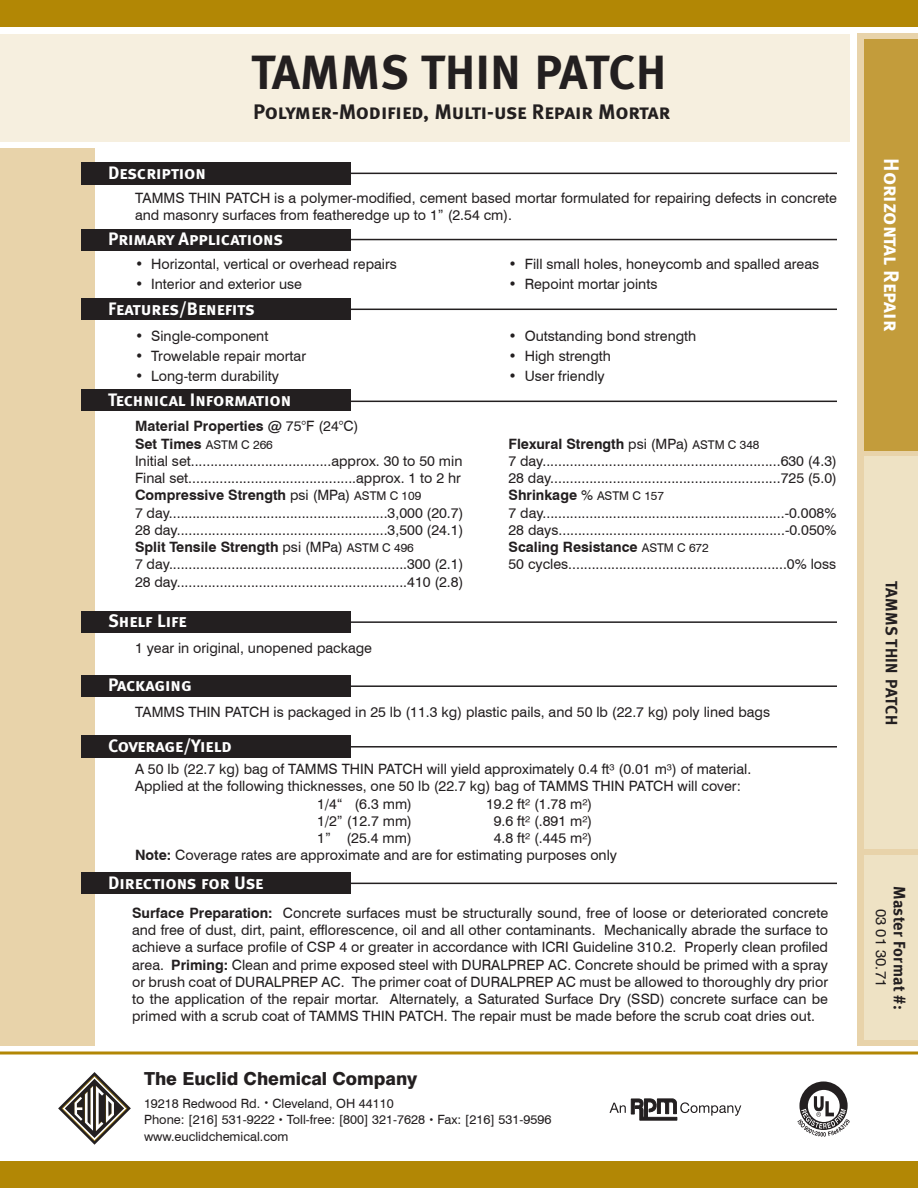
<style>
.page{position:relative;width:918px;height:1188px;background:#fff}
.page>*{position:absolute;margin:0;border:0;box-sizing:border-box;transform-origin:0 0}
.Heading_1{font:48px "Meta Bold LF Caps";letter-spacing:-.005em;color:#231f20}
.Heading_2{font:21px "Meta Bold LF Caps";letter-spacing:-.01em;color:#231f20}
.Heading_1-2{font:21px "Meta Bold LF Caps";letter-spacing:-.005em;color:#fff}
.SubHeading{font:18px "Meta Bold Caps";color:#fff}
.t1{font:800 18px "Swiss 721 BT";color:#231f20}
.SideBar_Subhead{font:700 16.5px "Meta";letter-spacing:.02em;color:#231f20}
.Side_Bar_Heading{font:700 16.5px "Meta";letter-spacing:.015em;color:#231f20}
.Side_Bar_Heading-2{font:15px "Swiss 721 BT";color:#231f20}
.Technical_Tabs{font:14.25px/17.2px "Swiss 721 BT";color:#231f20}
.Body_Copy{font:14.25px/17.2px "Swiss 721 BT";color:#231f20}
.Bullet_Copy{font:14.25px "Swiss 721 BT";color:#231f20}
.Technical_Tabs-2{font:700 14.25px "Swiss 721 BT";color:#231f20}
.t2{font:12.75px/16.5px "Swiss 721 BT";color:#231f20}
.s1{font-weight:400}
.s2{font-weight:700}
.s3{font-size:12px}
.s4{font-size:9px}
</style>
<div class="page">
<div style="left:857px;top:34px;width:61px;height:1012px;background:#e8d3aa"></div>
<div style="left:864px;top:855px;width:54px;height:185px;background:#eee2c4"></div>
<div style="left:864px;top:39px;width:54px;height:411px;background:#c39c3b"></div>
<div style="left:864px;top:457px;width:54px;height:392px;background:#eee2c4"></div>
<div style="left:0;top:148px;width:94px;height:898px;background:#e8d3aa"></div>
<div style="left:0;top:34px;width:850px;height:108px;background:#f6efdf"></div>
<div style="left:0;top:0;width:918px;height:27px;background:#b28705"></div>
<div style="left:0;top:1161px;width:918px;height:27px;background:#b28705"></div>
<hr style="left:0;top:1052px;width:918px;height:2px;background:#b28705">
<div style="left:799px;top:1082px;width:49px;height:48px;background:#231f20;border-radius:50%"></div>
<div style="left:808px;top:1090px;width:32px;height:32px;background:#fff;border-radius:50%"></div>
<svg style="left:797px;top:1096px;width:53px;height:41px"></svg>
<svg style="left:609px;top:1098px;width:132px;height:23px"></svg>
<svg style="left:58px;top:1072px;width:73px;height:73px"></svg>
<div style="left:81px;top:162px;width:270px;height:23px;background:#231f20"></div>
<hr style="left:340px;top:173px;width:497px;height:1px;background:#231f20">
<div style="left:81px;top:229px;width:270px;height:21px;background:#231f20"></div>
<hr style="left:340px;top:239px;width:497px;height:1px;background:#231f20">
<div style="left:81px;top:298px;width:270px;height:22px;background:#231f20"></div>
<hr style="left:340px;top:309px;width:497px;height:1px;background:#231f20">
<hr style="left:340px;top:401px;width:497px;height:1px;background:#231f20">
<div style="left:81px;top:389px;width:270px;height:22px;background:#231f20"></div>
<div style="left:81px;top:675px;width:270px;height:22px;background:#231f20"></div>
<hr style="left:340px;top:685px;width:497px;height:2px;background:#231f20">
<div style="left:81px;top:611px;width:270px;height:22px;background:#231f20"></div>
<hr style="left:340px;top:621px;width:497px;height:2px;background:#231f20">
<div style="left:81px;top:736px;width:270px;height:22px;background:#231f20"></div>
<hr style="left:340px;top:746px;width:497px;height:2px;background:#231f20">
<div style="left:81px;top:873px;width:270px;height:21px;background:#231f20"></div>
<hr style="left:340px;top:883px;width:497px;height:1px;background:#231f20">
<p class="Heading_1" style="left:251px;top:44px;width:417px">TAMMS THIN PATCH</p>
<p class="Heading_2" style="left:253px;top:99px;width:419px">Polymer-Modified, Multi-use Repair Mortar</p>
<p class="SubHeading" style="left:108px;top:162px;width:99px">Description</p>
<p class="Body_Copy" style="left:135px;top:189px;width:703px">TAMMS THIN PATCH is a polymer-modified, cement based mortar formulated for repairing defects in concrete and masonry surfaces from featheredge up to 1” (2.54 cm).</p>
<p class="SubHeading" style="left:108px;top:228px;width:177px">Primary Applications</p>
<p class="Bullet_Copy" style="left:135px;top:256px;width:263px">• Horizontal, vertical or overhead repairs</p>
<p class="Bullet_Copy" style="left:135px;top:276px;width:169px">• Interior and exterior use</p>
<p class="Bullet_Copy" style="left:509px;top:256px;width:312px">• Fill small holes, honeycomb and spalled areas</p>
<p class="Bullet_Copy" style="left:509px;top:276px;width:150px">• Repoint mortar joints</p>
<p class="SubHeading" style="left:108px;top:298px;width:148px">Features/Benefits</p>
<p class="Bullet_Copy" style="left:135px;top:327px;width:135px">• Single-component</p>
<p class="Bullet_Copy" style="left:135px;top:347px;width:173px">• Trowelable repair mortar</p>
<p class="Bullet_Copy" style="left:135px;top:367px;width:146px">• Long-term durability</p>
<p class="SubHeading" style="left:108px;top:389px;width:185px">Technical Information</p>
<p class="Technical_Tabs-2" style="left:135px;top:418px;width:225px">Material Properties @ <span class="s1">75°F (24°C)</span></p>
<p class="Technical_Tabs" style="left:135px;top:435px;width:329px"><span class="s2">Set Times</span> <span class="s3">ASTM C 266<br></span>Initial set....................................approx. 30 to 50 min<br>Final set...........................................approx. 1 to 2 hr</p>
<p class="Technical_Tabs" style="left:135px;top:486px;width:330px"><span class="s2">Compressive Strength</span> psi (MPa) <span class="s3">ASTM C 109<br></span>7 day........................................................3,000 (20.7)</p>
<p class="Technical_Tabs" style="left:135px;top:521px;width:330px">28 day......................................................3,500 (24.1)</p>
<p class="Technical_Tabs" style="left:135px;top:538px;width:330px"><span class="s2">Split Tensile Strength</span> psi (MPa) <span class="s3">ASTM C 496<br></span>7 day.............................................................300 (2.1)<br>28 day...........................................................410 (2.8)</p>
<p class="SubHeading" style="left:108px;top:611px;width:80px">Shelf Life</p>
<p class="Body_Copy" style="left:135px;top:640px;width:239px">1 year in original, unopened package</p>
<p class="Bullet_Copy" style="left:509px;top:327px;width:189px">• Outstanding bond strength</p>
<p class="Bullet_Copy" style="left:509px;top:347px;width:104px">• High strength</p>
<p class="Bullet_Copy" style="left:509px;top:367px;width:98px">• User friendly</p>
<p class="Technical_Tabs" style="left:508px;top:435px;width:330px"><span class="s2">Flexural Strength</span> psi (MPa) <span class="s3">ASTM C 348<br></span>7 day.............................................................630 (4.3)<br>28 day...........................................................725 (5.0)</p>
<p class="Technical_Tabs" style="left:508px;top:486px;width:330px"><span class="s2">Shrinkage</span> % <span class="s3">ASTM C 157<br></span>7 day..............................................................-0.008%<br>28 days..........................................................-0.050%</p>
<p class="Technical_Tabs" style="left:508px;top:538px;width:329px"><span class="s2">Scaling Resistance</span> <span class="s3">ASTM C 672<br></span>50 cycles........................................................0% loss</p>
<p class="SubHeading" style="left:108px;top:675px;width:85px">Packaging</p>
<p class="Body_Copy" style="left:135px;top:704px;width:637px">TAMMS THIN PATCH is packaged in 25 lb (11.3 kg) plastic pails, and 50 lb (22.7 kg) poly lined bags</p>
<p class="SubHeading" style="left:108px;top:735px;width:125px">Coverage/Yield</p>
<p class="Technical_Tabs" style="left:135px;top:760px;width:618px">A 50 lb (22.7 kg) bag of TAMMS THIN PATCH will yield approximately 0.4 ft³ (0.01 m³) of material.</p>
<p class="Technical_Tabs" style="left:135px;top:778px;width:607px">Applied at the following thicknesses, one 50 lb (22.7 kg) bag of TAMMS THIN PATCH will cover:</p>
<p class="Technical_Tabs" style="left:317px;top:795px;width:97px">1/4“ (6.3 mm)</p>
<p class="Technical_Tabs" style="left:486px;top:795px;width:108px">19.2 ft² (1.78 m²)</p>
<p class="Technical_Tabs" style="left:317px;top:812px;width:97px">1/2” (12.7 mm)</p>
<p class="Technical_Tabs" style="left:494px;top:812px;width:100px">9.6 ft² (.891 m²)</p>
<p class="Technical_Tabs" style="left:317px;top:829px;width:96px">1” (25.4 mm)</p>
<p class="Technical_Tabs" style="left:494px;top:829px;width:100px">4.8 ft² (.445 m²)</p>
<p class="Technical_Tabs" style="left:135px;top:847px;width:484px"><span class="s2">Note:</span> Coverage rates are approximate and are for estimating purposes only</p>
<p class="SubHeading" style="left:108px;top:872px;width:157px">Directions for Use</p>
<p class="Body_Copy" style="left:132px;top:904px;width:698px;text-align:justify"><span class="s2">Surface Preparation:</span> Concrete surfaces must be structurally sound, free of loose or deteriorated concrete and free of dust, dirt, paint, efflorescence, oil and all other contaminants. Mechanically abrade the surface to achieve a surface profile of CSP 4 or greater in accordance with ICRI Guideline 310.2. Properly clean profiled area. <span class="s2">Priming:</span> Clean and prime exposed steel with DURALPREP AC. Concrete should be primed with a spray or brush coat of DURALPREP AC. The primer coat of DURALPREP AC must be allowed to thoroughly dry prior to the application of the repair mortar. Alternately, a Saturated Surface Dry (SSD) concrete surface can be primed with a scrub coat of TAMMS THIN PATCH. The repair must be made before the scrub coat dries out.</p>
<p class="t1" style="left:144px;top:1068px;width:275px">The Euclid Chemical Company</p>
<p class="t2" style="left:144px;top:1095px;width:409px">19218 Redwood Rd. <span class="s4">•</span> Cleveland, OH 44110<br>Phone: [216] 531-9222 <span class="s4">•</span> Toll-free: [800] 321-7628 <span class="s4">•</span> Fax: [216] 531-9596</p>
<p class="t2" style="left:144px;top:1128px;width:146px">www.euclidchemical.com</p>
<p class="Heading_1-2" style="left:904px;top:158px;width:174px;rotate:90deg">Horizontal Repair</p>
<p class="SideBar_Subhead" style="left:901px;top:581px;width:146px;rotate:90deg">TAMMS THIN PATCH</p>
<p class="Side_Bar_Heading" style="left:909px;top:886px;width:125px;rotate:90deg">Master Format #:</p>
<p class="Side_Bar_Heading-2" style="left:890px;top:909px;width:80px;rotate:90deg">03 01 30.71</p>
</div>
